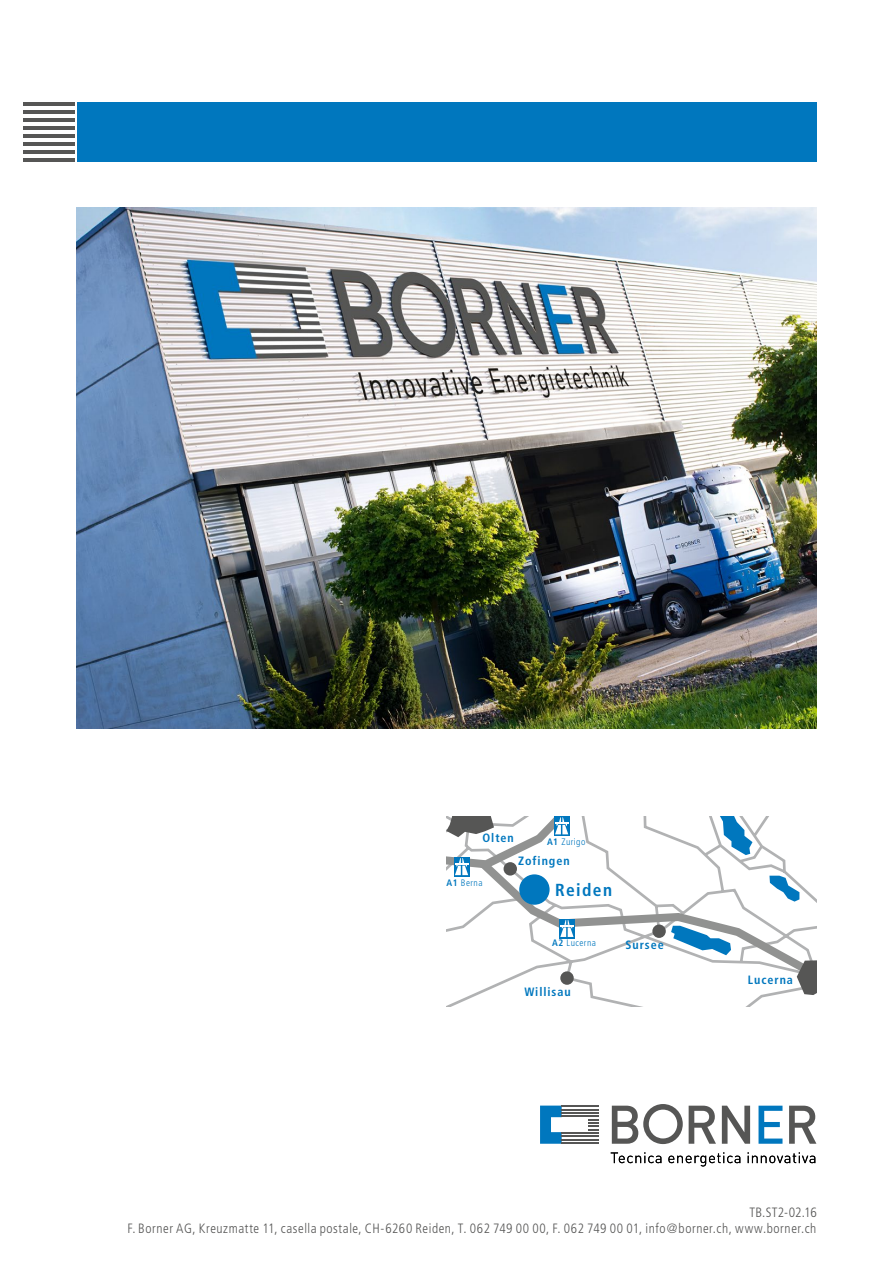
<style>
.page{position:relative;width:893px;height:1263px;background:#fff}
.page>*{position:absolute;margin:0;border:0;box-sizing:border-box;transform-origin:0 0}
.t1{font:700 condensed 17.4px "Frutiger";letter-spacing:.08em;color:#0077be}
.t2{font:300 condensed 13.5px/16.5px "Frutiger";letter-spacing:.04em;color:#565655;text-align:right}
.t3{font:700 condensed 12px "Frutiger";letter-spacing:.08em;color:#0077be}
.t4{font:300 condensed 9.45px "Frutiger";letter-spacing:.05em;color:#0077be}
.s1{font-weight:700}
</style>
<div class="page">
<div style="left:77px;top:102px;width:739px;height:60px;background:#0077be"></div>
<hr style="left:23px;top:102px;width:51px;height:4px;background:#565655">
<hr style="left:23px;top:118px;width:51px;height:4px;background:#565655">
<hr style="left:23px;top:134px;width:51px;height:4px;background:#565655">
<hr style="left:23px;top:150px;width:51px;height:4px;background:#565655">
<hr style="left:23px;top:110px;width:51px;height:4px;background:#565655">
<hr style="left:23px;top:126px;width:51px;height:4px;background:#565655">
<hr style="left:23px;top:142px;width:51px;height:4px;background:#565655">
<hr style="left:23px;top:158px;width:51px;height:4px;background:#565655">
<img style="left:77px;top:207px;width:739px;height:521px">
<svg style="left:612px;top:1104px;width:71px;height:40px"></svg>
<svg style="left:689px;top:1106px;width:27px;height:38px"></svg>
<svg style="left:722px;top:1106px;width:28px;height:38px"></svg>
<svg style="left:758px;top:1106px;width:24px;height:38px"></svg>
<svg style="left:789px;top:1106px;width:27px;height:38px"></svg>
<svg style="left:540px;top:1105px;width:22px;height:39px"></svg>
<hr style="left:562px;top:1132px;width:37px;height:2px;background:#565655">
<hr style="left:562px;top:1135px;width:37px;height:2px;background:#565655">
<hr style="left:562px;top:1139px;width:37px;height:1px;background:#565655">
<hr style="left:562px;top:1142px;width:37px;height:2px;background:#565655">
<hr style="left:562px;top:1105px;width:37px;height:2px;background:#565655">
<hr style="left:562px;top:1109px;width:37px;height:1px;background:#565655">
<hr style="left:562px;top:1112px;width:37px;height:2px;background:#565655">
<hr style="left:562px;top:1115px;width:37px;height:2px;background:#565655">
<svg style="left:588px;top:1119px;width:11px;height:11px"></svg>
<svg style="left:611px;top:1152px;width:50px;height:11px"></svg>
<svg style="left:668px;top:1152px;width:72px;height:14px"></svg>
<svg style="left:748px;top:1152px;width:67px;height:11px"></svg>
<svg style="left:446px;top:816px;width:351px;height:190px"></svg>
<svg style="left:446px;top:852px;width:370px;height:136px"></svg>
<div style="left:652px;top:924px;width:14px;height:14px;background:#565655;border-radius:50%"></div>
<div style="left:560px;top:971px;width:14px;height:14px;background:#565655;border-radius:50%"></div>
<div style="left:519px;top:874px;width:31px;height:31px;background:#0077be;border-radius:50%"></div>
<svg style="left:717px;top:816px;width:35px;height:39px"></svg>
<svg style="left:769px;top:876px;width:30px;height:25px"></svg>
<svg style="left:671px;top:926px;width:60px;height:29px"></svg>
<svg style="left:797px;top:960px;width:19px;height:35px"></svg>
<svg style="left:446px;top:816px;width:139px;height:60px"></svg>
<div style="left:559px;top:919px;width:16px;height:19px;background:#0077be"></div>
<svg style="left:560px;top:920px;width:14px;height:17px"></svg>
<p class="t3" style="left:482px;top:831px;width:33px">Olten</p>
<p class="t4" style="left:547px;top:837px;width:40px"><span class="s1">A1</span> Zurigo</p>
<p class="t4" style="left:447px;top:877px;width:37px"><span class="s1">A1</span> Berna</p>
<p class="t3" style="left:518px;top:854px;width:53px">Zofingen</p>
<p class="t1" style="left:555px;top:879px;width:59px">Reiden</p>
<p class="t4" style="left:552px;top:937px;width:45px"><span class="s1">A2</span> Lucerna</p>
<p class="t3" style="left:524px;top:985px;width:48px">Willisau</p>
<p class="t3" style="left:625px;top:938px;width:40px">Sursee</p>
<p class="t3" style="left:748px;top:972px;width:47px">Lucerna</p>
<p class="t2" style="left:128px;top:1204px;width:691px">TB.ST2-02.16<br>F. Borner AG, Kreuzmatte 11, casella postale, CH-6260 Reiden, T. 062 749 00 00, F. 062 749 00 01, info@borner.ch, www.borner.ch</p>
</div>
